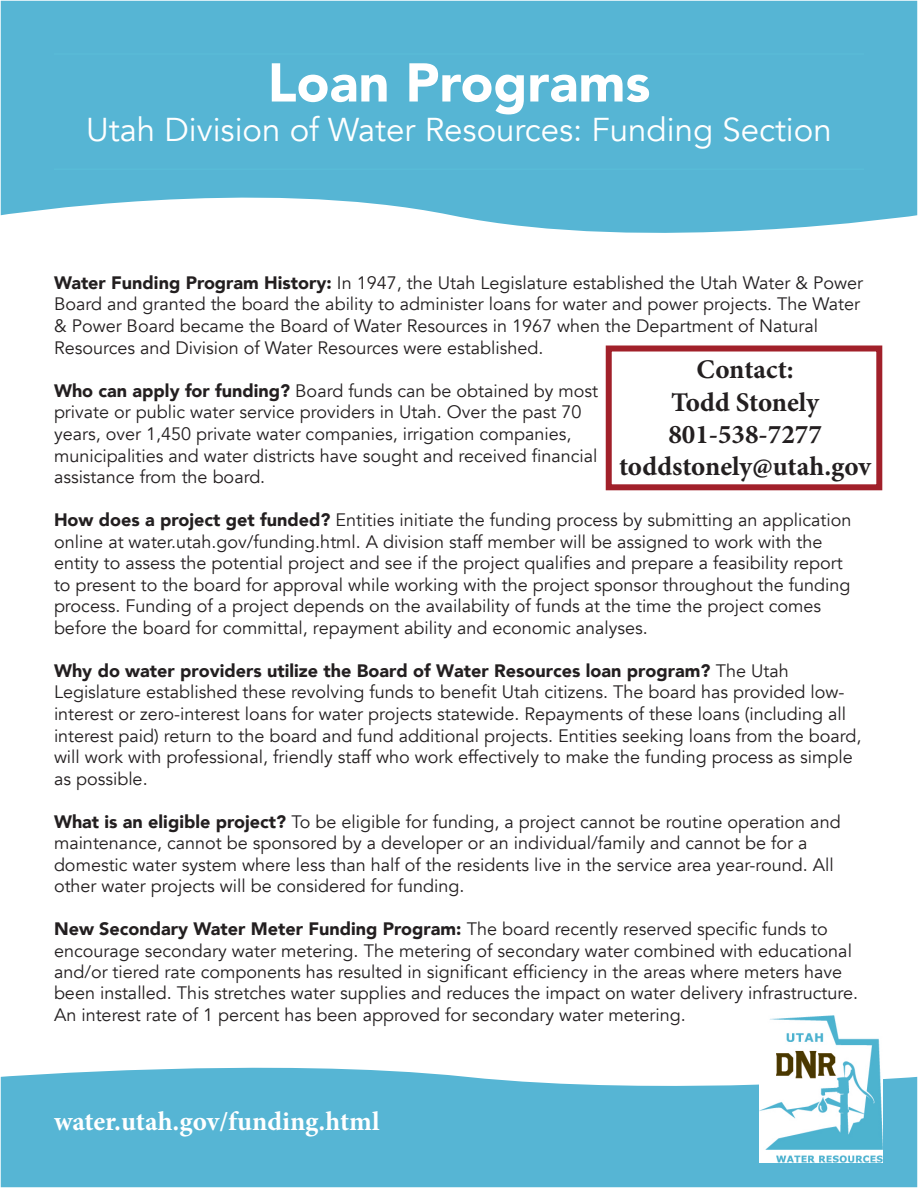
<style>
.page{position:relative;width:918px;height:1188px;background:#fff}
.page>*{position:absolute;margin:0;border:0;box-sizing:border-box;transform-origin:0 0}
.t1{font:900 54px "Avenir";color:#fff}
.t2{font:33px "Avenir";color:#fff}
.t3{font:700 27px "Minion Pro";color:#231f20}
.t4{font:700 27px "Minion Pro";color:#fff}
.t5{font:18px/21.6px "Avenir";color:#231f20}
.s1{font-weight:900}
</style>
<div class="page">
<svg style="left:1px;top:1px;width:916px;height:232px;background:#62bad7"></svg>
<div style="left:606px;top:346px;width:276px;height:144px;border:6px solid #a1202a"></div>
<hr style="left:54px;top:53px;width:810px;height:2px;background:#5bc0da">
<hr style="left:54px;top:168px;width:810px;height:2px;background:#5bc0da">
<svg style="left:1px;top:1067px;width:916px;height:120px;background:#62bad7"></svg>
<img style="left:760px;top:1015px;width:122px;height:147px">
<p class="t1" style="left:268px;top:36px;width:384px">Loan Programs</p>
<p class="t2" style="left:86px;top:110px;width:747px">Utah Division of Water Resources: Funding Section</p>
<p class="t5" style="left:54px;top:272px;width:811px"><span class="s1">Water Funding Program History:</span> In 1947, the Utah Legislature established the Utah Water &amp; Power Board and granted the board the ability to administer loans for water and power projects. The Water &amp; Power Board became the Board of Water Resources in 1967 when the Department of Natural Resources and Division of Water Resources were established.</p>
<p class="t5" style="left:54px;top:380px;width:546px"><span class="s1">Who can apply for funding?</span> Board funds can be obtained by most private or public water service providers in Utah. Over the past 70 years, over 1,450 private water companies, irrigation companies, municipalities and water districts have sought and received financial assistance from the board.</p>
<p class="t5" style="left:54px;top:510px;width:799px"><span class="s1">How does a project get funded?</span> Entities initiate the funding process by submitting an application online at water.utah.gov/funding.html. A division staff member will be assigned to work with the entity to assess the potential project and see if the project qualifies and prepare a feasibility report to present to the board for approval while working with the project sponsor throughout the funding process. Funding of a project depends on the availability of funds at the time the project comes before the board for committal, repayment ability and economic analyses.</p>
<p class="t5" style="left:54px;top:660px;width:809px"><span class="s1">Why do water providers utilize the Board of Water Resources loan program?</span> The Utah Legislature established these revolving funds to benefit Utah citizens. The board has provided low&shy;interest or zero-interest loans for water projects statewide. Repayments of these loans (including all interest paid) return to the board and fund additional projects. Entities seeking loans from the board, will work with professional, friendly staff who work effectively to make the funding process as simple as possible.</p>
<p class="t5" style="left:54px;top:811px;width:788px"><span class="s1">What is an eligible project?</span> To be eligible for funding, a project cannot be routine operation and maintenance, cannot be sponsored by a developer or an individual/family and cannot be for a domestic water system where less than half of the residents live in the service area year-round. All other water projects will be considered for funding.</p>
<p class="t5" style="left:54px;top:919px;width:806px"><span class="s1">New Secondary Water Meter Funding Program:</span> The board recently reserved specific funds to encourage secondary water metering. The metering of secondary water combined with educational and/or tiered rate components has resulted in significant efficiency in the areas where meters have been installed. This stretches water supplies and reduces the impact on water delivery infrastructure.<br>An interest rate of 1 percent has been approved for secondary water metering.</p>
<p class="t3" style="left:697px;top:351px;width:99px">Contact:</p>
<p class="t3" style="left:671px;top:383px;width:149px">Todd Stonely</p>
<p class="t3" style="left:668px;top:415px;width:155px">801-538-7277</p>
<p class="t3" style="left:619px;top:448px;width:254px">toddstonely@utah.gov</p>
<p class="t4" style="left:54px;top:1103px;width:327px">water.utah.gov/funding.html</p>
</div>
